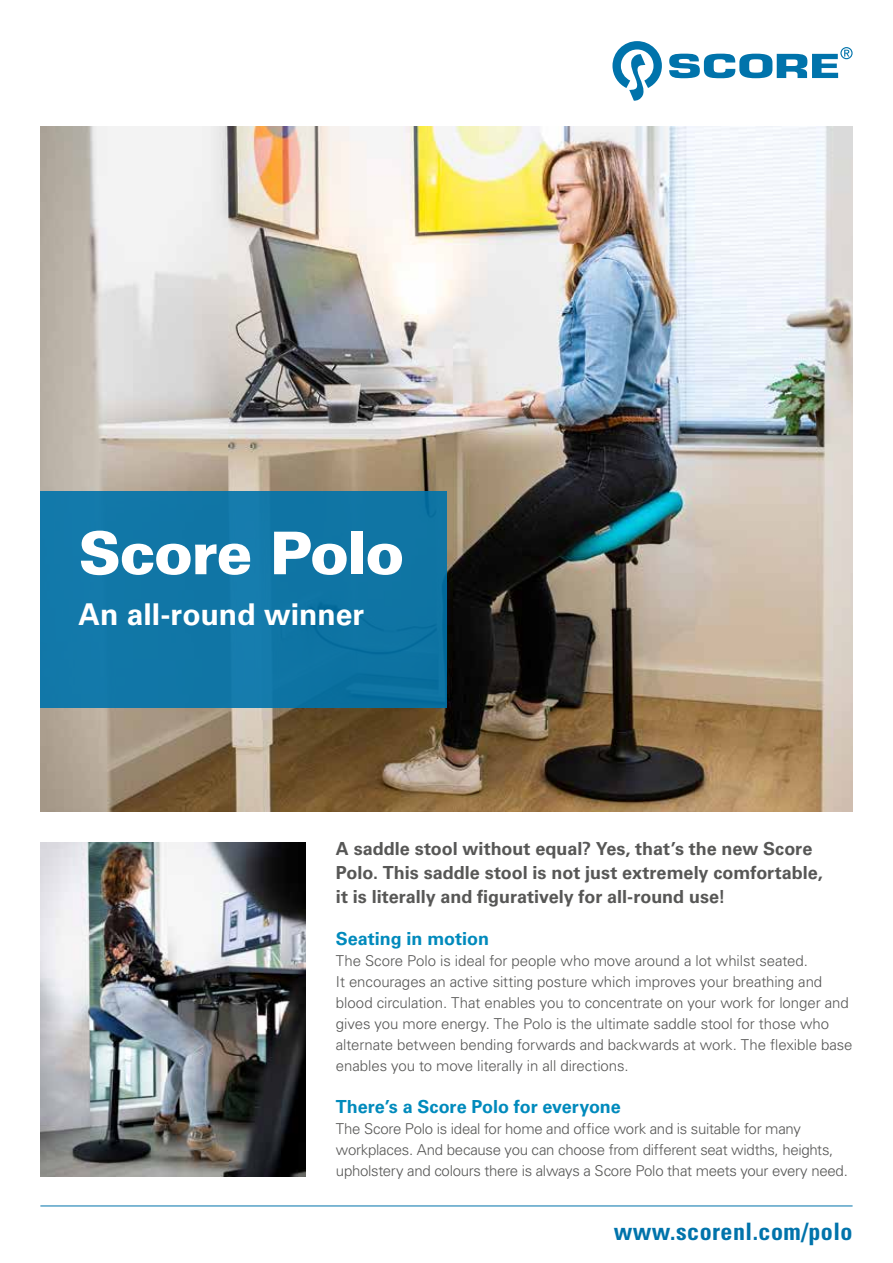
<style>
.page{position:relative;width:893px;height:1263px;background:#fff}
.page>*{position:absolute;margin:0;border:0;box-sizing:border-box;transform-origin:0 0}
.t1{font:900 58.95px "Univers LT Std";letter-spacing:-.03em;color:#fff}
.t2{font:700 30px "Univers LT Std";color:#fff}
.t3{font:700 condensed 24px "Univers LT Std";letter-spacing:.02em;color:#0073ab}
.t4{font:700 18px/24px "Univers LT Std";color:#575756}
.t5{font:700 18px "Univers LT Std";color:#008abc}
.t6{font:300 15px/21px "Univers LT Std";letter-spacing:-.01em;color:#575756}
</style>
<div class="page">
<img style="left:40px;top:126px;width:813px;height:685px">
<svg style="left:612px;top:41px;width:50px;height:60px"></svg>
<svg style="left:669px;top:47px;width:184px;height:31px"></svg>
<div style="left:40px;top:491px;width:406px;height:217px;background:#1075a5"></div>
<img style="left:40px;top:842px;width:265px;height:334px">
<hr style="left:40px;top:1205px;width:813px;height:1px;background:#0073ab">
<h1 class="t1" style="left:78px;top:516px;width:328px">Score Polo</h1>
<h2 class="t2" style="left:78px;top:596px;width:287px">An all-round winner</h2>
<p class="t4" style="left:336px;top:837px;width:488px">A saddle stool without equal? Yes, that’s the new Score<br>Polo. This saddle stool is not just extremely comfortable, it is literally and figuratively for all-round use!</p>
<p class="t5" style="left:336px;top:928px;width:155px">Seating in motion</p>
<p class="t6" style="left:336px;top:950px;width:518px">The Score Polo is ideal for people who move around a lot whilst seated.<br>It encourages an active sitting posture which improves your breathing and blood circulation. That enables you to concentrate on your work for longer and gives you more energy. The Polo is the ultimate saddle stool for those who alternate between bending forwards and backwards at work. The flexible base enables you to move literally in all directions.</p>
<p class="t5" style="left:336px;top:1096px;width:286px">There’s a Score Polo for everyone</p>
<p class="t6" style="left:336px;top:1118px;width:513px">The Score Polo is ideal for home and office work and is suitable for many workplaces. And because you can choose from different seat widths, heights, upholstery and colours there is always a Score Polo that meets your every need.</p>
<h3 class="t3" style="left:614px;top:1217px;width:240px">www.scorenl.com/polo</h3>
</div>
